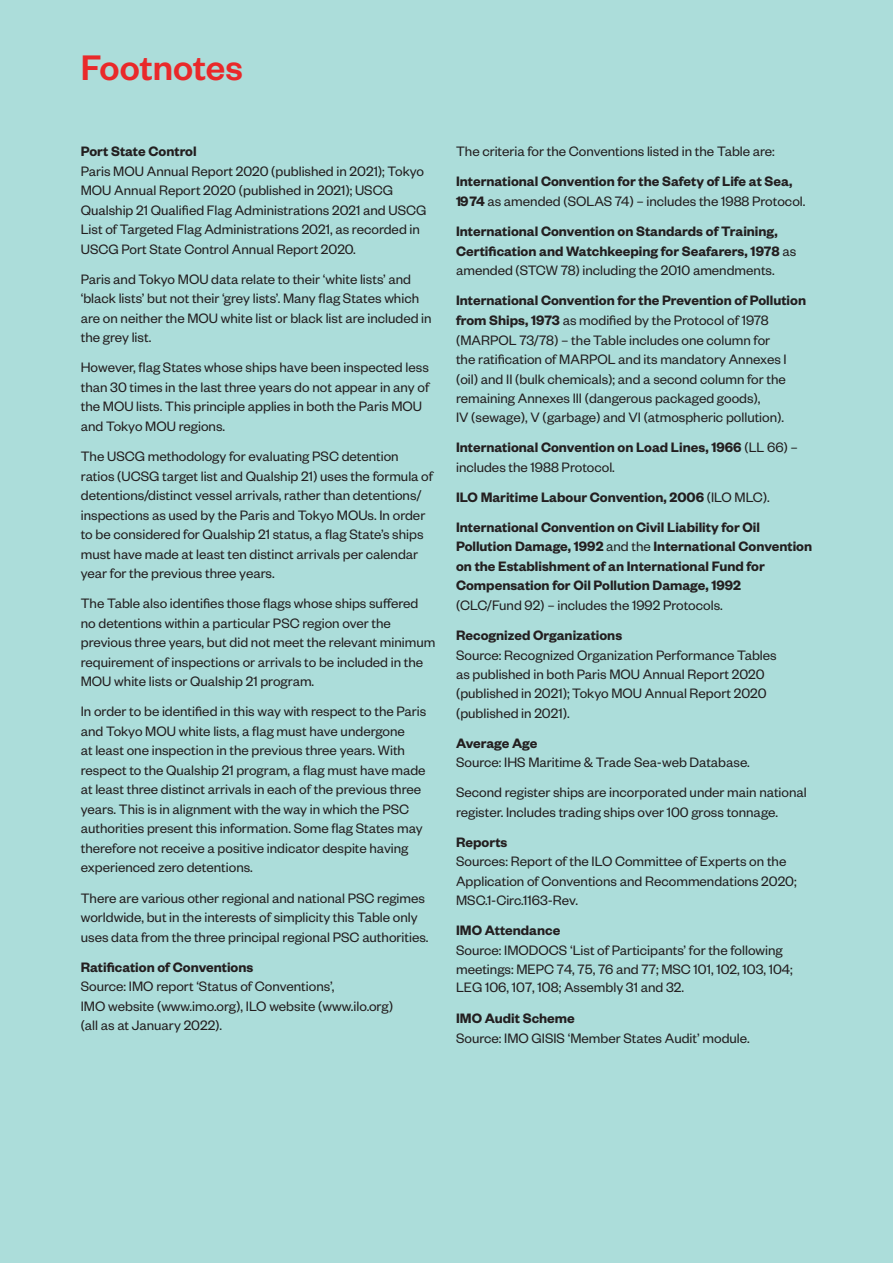
<style>
.page{position:relative;width:893px;height:1263px;background:#acddda}
.page>*{position:absolute;margin:0;border:0;box-sizing:border-box;transform-origin:0 0}
.t1{font:500 39px "Founders Grotesk";color:#e9292a}
.t2{font:15px/19.5px "Founders Grotesk";color:#231f20}
.t3{font:600 15px/19.5px "Founders Grotesk";color:#231f20}
.s1{font-weight:400}
.s2{font-weight:600}
</style>
<div class="page">
<h1 class="t1" style="left:81px;top:43px;width:164px">Footnotes</h1>
<p class="t3" style="left:81px;top:141px;width:117px">Port State Control</p>
<p class="t2" style="left:81px;top:160px;width:347px">Paris MOU Annual Report 2020 (published in 2021); Tokyo MOU Annual Report 2020 (published in 2021); USCG Qualship 21 Qualified Flag Administrations 2021 and USCG List of Targeted Flag Administrations 2021, as recorded in USCG Port State Control Annual Report 2020.</p>
<p class="t2" style="left:81px;top:268px;width:352px">Paris and Tokyo MOU data relate to their ‘white lists’ and ‘black lists’ but not their ‘grey lists’. Many flag States which are on neither the MOU white list or black list are included in the grey list.</p>
<p class="t2" style="left:81px;top:357px;width:350px">However, flag States whose ships have been inspected less than 30 times in the last three years do not appear in any of the MOU lists. This principle applies in both the Paris MOU and Tokyo MOU regions.</p>
<p class="t2" style="left:81px;top:446px;width:354px">The USCG methodology for evaluating PSC detention ratios (UCSG target list and Qualship 21) uses the formula of detentions/distinct vessel arrivals, rather than detentions/ inspections as used by the Paris and Tokyo MOUs. In order to be considered for Qualship 21 status, a flag State’s ships must have made at least ten distinct arrivals per calendar year for the previous three years.</p>
<p class="t2" style="left:81px;top:593px;width:356px">The Table also identifies those flags whose ships suffered no detentions within a particular PSC region over the previous three years, but did not meet the relevant minimum requirement of inspections or arrivals to be included in the MOU white lists or Qualship 21 program.</p>
<p class="t2" style="left:81px;top:701px;width:347px">In order to be identified in this way with respect to the Paris and Tokyo MOU white lists, a flag must have undergone<br>at least one inspection in the previous three years. With respect to the Qualship 21 program, a flag must have made at least three distinct arrivals in each of the previous three years. This is in alignment with the way in which the PSC authorities present this information. Some flag States may therefore not receive a positive indicator despite having experienced zero detentions.</p>
<p class="t2" style="left:81px;top:887px;width:349px">There are various other regional and national PSC regimes worldwide, but in the interests of simplicity this Table only uses data from the three principal regional PSC authorities.</p>
<p class="t3" style="left:81px;top:956px;width:174px">Ratification of Conventions</p>
<p class="t2" style="left:81px;top:976px;width:314px">Source: IMO report ‘Status of Conventions’,<br>IMO website (www.imo.org), ILO website (www.ilo.org) (all as at January 2022).</p>
<p class="t2" style="left:456px;top:141px;width:320px">The criteria for the Conventions listed in the Table are:</p>
<p class="t3" style="left:456px;top:171px;width:351px">International Convention for the Safety of Life at Sea,<br>1974 <span class="s1">as amended (SOLAS 74) – includes the 1988 Protocol.</span></p>
<p class="t3" style="left:456px;top:221px;width:342px">International Convention on Standards of Training,<br>Certification and Watchkeeping for Seafarers, 1978 <span class="s1">as amended (STCW 78) including the 2010 amendments.</span></p>
<p class="t2" style="left:456px;top:290px;width:351px"><span class="s2">International Convention for the Prevention of Pollution from Ships, 1973</span> as modified by the Protocol of 1978 (MARPOL 73/78) – the Table includes one column for<br>the ratification of MARPOL and its mandatory Annexes I (oil) and II (bulk chemicals); and a second column for the remaining Annexes III (dangerous packaged goods),<br>IV (sewage), V (garbage) and VI (atmospheric pollution).</p>
<p class="t3" style="left:456px;top:437px;width:343px">International Convention on Load Lines, 1966 <span class="s1">(LL 66) – includes the 1988 Protocol.</span></p>
<p class="t3" style="left:456px;top:481px;width:315px;line-height:30.2px">ILO Maritime Labour Convention, 2006 <span class="s1">(ILO MLC).<br></span>International Convention on Civil Liability for Oil</p>
<p class="t3" style="left:456px;top:536px;width:358px">Pollution Damage, 1992 <span class="s1">and the</span> International Convention on the Establishment of an International Fund for<br>Compensation for Oil Pollution Damage, 1992</p>
<p class="t2" style="left:456px;top:595px;width:268px">(CLC/Fund 92) – includes the 1992 Protocols.</p>
<p class="t3" style="left:456px;top:625px;width:168px">Recognized Organizations</p>
<p class="t2" style="left:456px;top:644px;width:322px">Source: Recognized Organization Performance Tables as published in both Paris MOU Annual Report 2020 (published in 2021); Tokyo MOU Annual Report 2020 (published in 2021).</p>
<p class="t3" style="left:456px;top:732px;width:83px">Average Age</p>
<p class="t2" style="left:456px;top:747px;width:352px;line-height:30.2px">Source: IHS Maritime &amp; Trade Sea-web Database.<br>Second register ships are incorporated under main national</p>
<p class="t2" style="left:456px;top:802px;width:323px">register. Includes trading ships over 100 gross tonnage.</p>
<p class="t3" style="left:456px;top:831px;width:53px">Reports</p>
<p class="t2" style="left:456px;top:851px;width:342px">Sources: Report of the ILO Committee of Experts on the<br>Application of Conventions and Recommendations 2020;<br>MSC.1-Circ.1163-Rev.</p>
<p class="t3" style="left:456px;top:920px;width:106px">IMO Attendance</p>
<p class="t2" style="left:456px;top:939px;width:338px">Source: IMODOCS ‘List of Participants’ for the following meetings: MEPC 74, 75, 76 and 77; MSC 101, 102, 103, 104;</p>
<p class="t2" style="left:456px;top:977px;width:229px">LEG 106, 107, 108; Assembly 31 and 32.</p>
<p class="t3" style="left:456px;top:1008px;width:120px">IMO Audit Scheme</p>
<p class="t2" style="left:456px;top:1028px;width:295px">Source: IMO GISIS ‘Member States Audit’ module.</p>
</div>
